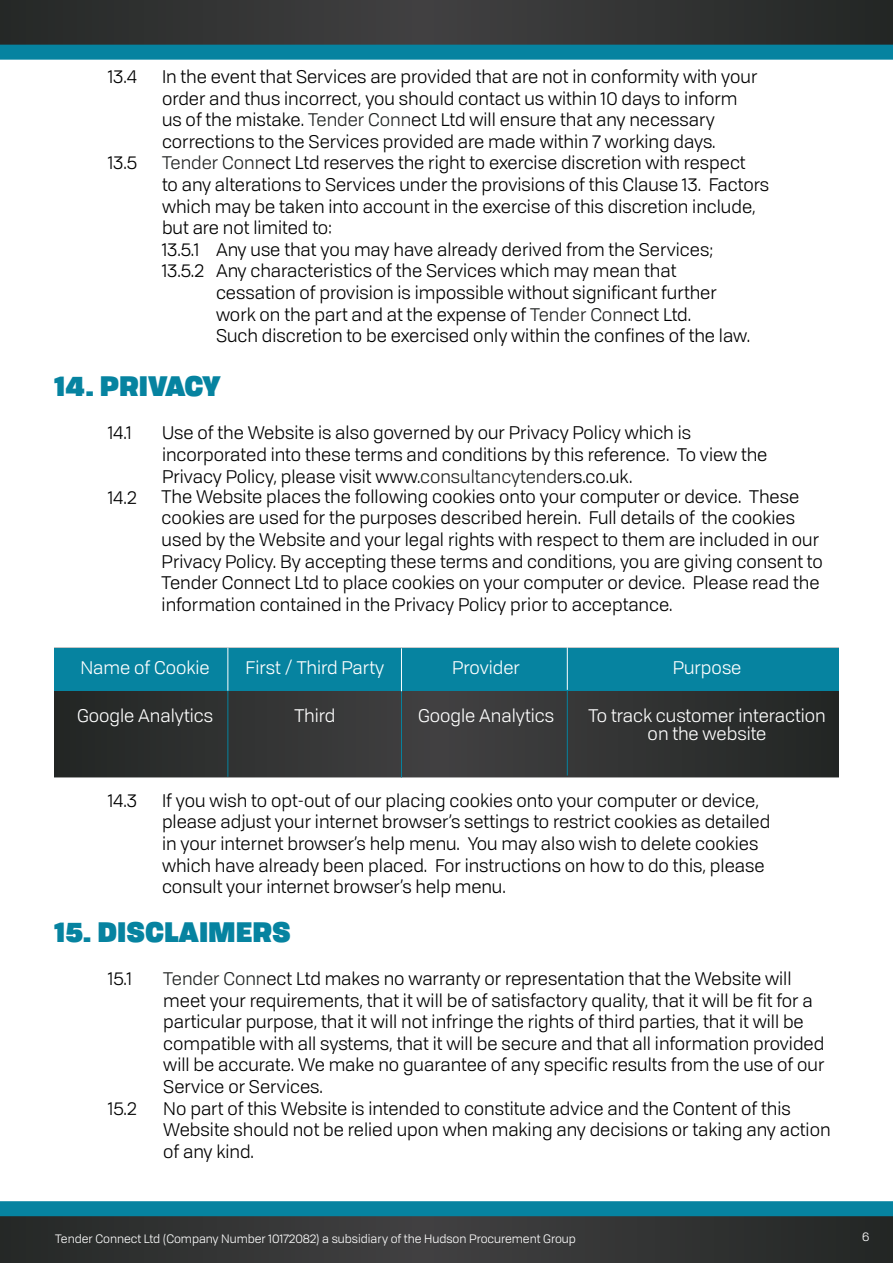
<style>
.page{position:relative;width:893px;height:1263px;background:#fff}
.page>*{position:absolute;margin:0;border:0;box-sizing:border-box;transform-origin:0 0}
.t1{font:900 27px "Tofino";color:#0683a0}
.t2{font:18px/21.6px "Tofino";color:#000}
.t3{font:18px/18px "Tofino";color:#fff;text-align:center}
.t4{font:12px "Tofino";color:#fff}
.s1{color:#222524}
</style>
<div class="page">
<svg style="left:0;top:0;width:893px;height:45px;background:#323434"></svg>
<svg style="left:0;top:1216px;width:893px;height:47px;background:#323433"></svg>
<div style="left:0;top:45px;width:893px;height:15px;background:#0683a0"></div>
<div style="left:0;top:1201px;width:893px;height:15px;background:#0683a0"></div>
<svg style="left:57px;top:690px;width:779px;height:84px;background:#313434"></svg>
<div style="left:54px;top:648px;width:785px;height:42px;background:#0683a0"></div>
<hr style="left:227px;top:649px;width:1px;height:128px;background:#0683a0">
<hr style="left:567px;top:648px;width:1px;height:127px;background:#0683a0">
<hr style="left:227px;top:648px;width:1px;height:43px;background:#fff">
<hr style="left:567px;top:647px;width:1px;height:43px;background:#fff">
<hr style="left:401px;top:650px;width:1px;height:127px;background:#0683a0">
<hr style="left:401px;top:648px;width:1px;height:43px;background:#fff">
<p class="t2" style="left:108px;top:65px;width:31px">13.4</p>
<p class="t2" style="left:162px;top:65px;width:597px">In the event that Services are provided that are not in conformity with your order and thus incorrect, you should contact us within 10 days to inform us of the mistake. <span class="s1">Tender Conn</span>ect Ltd will ensure that any necessary corrections to the Services provided are made within 7 working days.</p>
<p class="t2" style="left:108px;top:151px;width:31px">13.5</p>
<p class="t2" style="left:162px;top:151px;width:585px"><span class="s1">Tender Conn</span>ect Ltd reserves the right to exercise discretion with respect</p>
<p class="t2" style="left:162px;top:173px;width:609px">to any alterations to Services under the provisions of this Clause 13. Factors</p>
<p class="t2" style="left:162px;top:194px;width:595px">which may be taken into account in the exercise of this discretion include,</p>
<p class="t2" style="left:162px;top:216px;width:172px">but are not limited to:</p>
<p class="t2" style="left:162px;top:237px;width:553px">13.5.1 Any use that you may have already derived from the Services;</p>
<p class="t2" style="left:162px;top:259px;width:516px">13.5.2 Any characteristics of the Services which may mean that</p>
<p class="t2" style="left:216px;top:281px;width:502px">cessation of provision is impossible without significant further</p>
<p class="t2" style="left:216px;top:302px;width:477px">work on the part and at the expense of <span class="s1">Tender Conn</span>ect Ltd.</p>
<p class="t2" style="left:216px;top:324px;width:536px">Such discretion to be exercised only within the confines of the law.</p>
<h1 class="t1" style="left:54px;top:362px;width:168px">14. PRIVACY</h1>
<p class="t2" style="left:108px;top:421px;width:26px">14.1</p>
<p class="t2" style="left:162px;top:421px;width:607px">Use of the Website is also governed by our Privacy Policy which is incorporated into these terms and conditions by this reference. To view the<br>Privacy Policy, please visit www.<span class="s1">consultancytende</span>rs.co.uk.</p>
<p class="t2" style="left:108px;top:486px;width:30px">14.2</p>
<p class="t2" style="left:162px;top:484px;width:663px">The Website places the following cookies onto your computer or device. These cookies are used for the purposes described herein. Full details of the cookies used by the Website and your legal rights with respect to them are included in our Privacy Policy. By accepting these terms and conditions, you are giving consent to Tender Connect Ltd to place cookies on your computer or device. Please read the information contained in the Privacy Policy prior to acceptance.</p>
<p class="t3" style="left:80px;top:658px;width:131px">Name of Cookie</p>
<p class="t3" style="left:77px;top:706px;width:137px">Google Analytics</p>
<p class="t3" style="left:246px;top:658px;width:140px">First / Third Party</p>
<p class="t3" style="left:294px;top:706px;width:43px">Third</p>
<p class="t3" style="left:452px;top:657px;width:69px">Provider</p>
<p class="t3" style="left:418px;top:705px;width:137px">Google Analytics</p>
<p class="t3" style="left:673px;top:658px;width:70px">Purpose</p>
<p class="t3" style="left:588px;top:706px;width:239px">To track customer interaction on the website</p>
<p class="t2" style="left:108px;top:788px;width:31px">14.3</p>
<p class="t2" style="left:162px;top:788px;width:610px">If you wish to opt-out of our placing cookies onto your computer or device, please adjust your internet browser’s settings to restrict cookies as detailed in your internet browser’s help menu. You may also wish to delete cookies which have already been placed. For instructions on how to do this, please consult your internet browser’s help menu.</p>
<h1 class="t1" style="left:54px;top:908px;width:145px">15. DISCLAIMERS</h1>
<p class="t2" style="left:108px;top:966px;width:26px">15.1</p>
<p class="t2" style="left:163px;top:966px;width:669px"><span class="s1">Tender Conn</span>ect Ltd makes no warranty or representation that the Website will meet your requirements, that it will be of satisfactory quality, that it will be fit for a particular purpose, that it will not infringe the rights of third parties, that it will be compatible with all systems, that it will be secure and that all information provided will be accurate. We make no guarantee of any specific results from the use of our Service or Services.<br>No part of this Website is intended to constitute advice and the Content of this Website should not be relied upon when making any decisions or taking any action of any kind.</p>
<p class="t2" style="left:108px;top:1096px;width:30px">15.2</p>
<p class="t4" style="left:55px;top:1230px;width:522px">Tender Connect Ltd (Company Number 10172082) a subsidiary of the Hudson Procurement Group</p>
<p class="t4" style="left:862px;top:1228px;width:9px">6</p>
</div>
